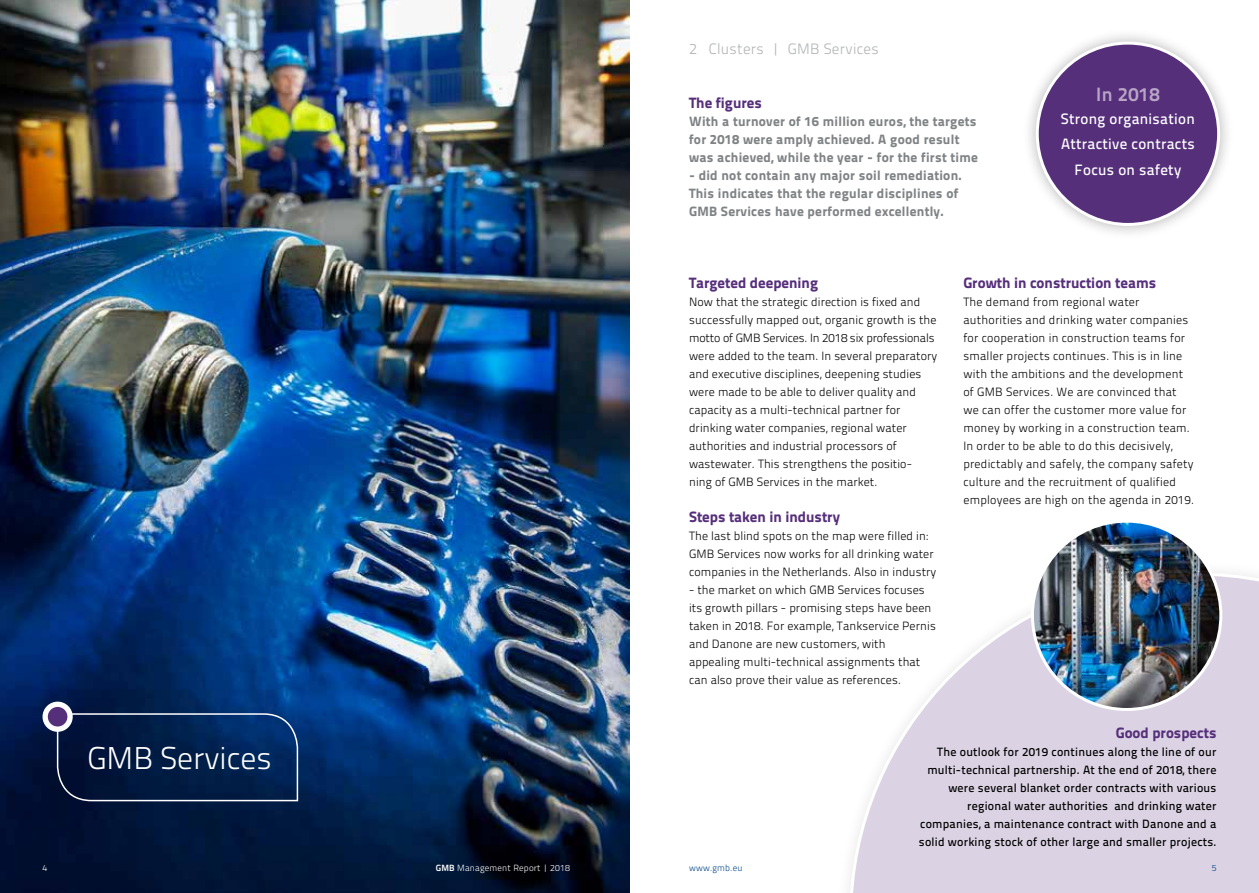
<style>
.page{position:relative;width:1259px;height:893px;background:#fff}
.page>*{position:absolute;margin:0;border:0;box-sizing:border-box;transform-origin:0 0}
.t1{font:300 31.5px "Titillium Text 22 L";color:#fff}
.t2{font:700 19.2px "Titillium Text 22 L";letter-spacing:.02em;color:#b8a5c6}
.t3{font:800 15px "Titillium Text 22 L";color:#562f7b}
.t4{font:500 15px/25.5px "Titillium Text 22 L";letter-spacing:.02em;color:#fff;text-align:center}
.t5{font:300 15px "Titillium Text 22 L";letter-spacing:.02em;color:#b1b3b4}
.t6{font:800 13.5px/18px "Titillium Text 22 L";letter-spacing:.02em;color:#808385}
.t7{font:300 12px/18px "Titillium Text 22 L";letter-spacing:.01em;color:#000}
.t8{font:500 12px/18px "Titillium Text 22 L";letter-spacing:.02em;color:#000;text-align:right}
.t9{font:300 9px "Titillium Text 22 L";letter-spacing:.02em;color:#fff}
.t10{font:300 9px "Titillium Text 22 L";letter-spacing:.02em;color:#004489}
.s1{font-weight:700}
</style>
<div class="page">
<img style="left:0;top:0;width:629px;height:893px">
<div style="left:1022px;top:28px;width:212px;height:212px;background:#000;opacity:.3"></div>
<div style="left:1037px;top:43px;width:181px;height:181px;background:#562f7b;border-radius:50%"></div>
<svg style="left:849px;top:573px;width:410px;height:320px"></svg>
<img style="left:1032px;top:521px;width:188px;height:188px;border-radius:94px">
<svg style="left:56px;top:712px;width:243px;height:90px;background:#0b2651"></svg>
<svg style="left:45px;top:704px;width:25px;height:25px"></svg>
<div style="left:43px;top:702px;width:30px;height:30px;border:5px solid #fff;border-radius:50%"></div>
<p class="t5" style="left:689px;top:38px;width:191px">2 Clusters | GMB Services</p>
<p class="t3" style="left:689px;top:91px;width:74px">The figures</p>
<p class="t6" style="left:689px;top:111px;width:290px">With a turnover of 16 million euros, the targets for 2018 were amply achieved. A good result was achieved, while the year - for the first time</p>
<p class="t6" style="left:689px;top:165px;width:274px">- did not contain any major soil remediation.<br>This indicates that the regular disciplines of<br>GMB Services have performed excellently.</p>
<h2 class="t2" style="left:1096px;top:79px;width:65px">In 2018</h2>
<p class="t4" style="left:1061px;top:105px;width:135px">Strong organisation<br>Attractive contracts<br>Focus on safety</p>
<h1 class="t1" style="left:87px;top:735px;width:186px">GMB Services</h1>
<p class="t3" style="left:689px;top:271px;width:131px">Targeted deepening</p>
<p class="t7" style="left:689px;top:292px;width:250px">Now that the strategic direction is fixed and successfully mapped out, organic growth is the motto of GMB Services. In 2018 six professionals were added to the team. In several preparatory and executive disciplines, deepening studies were made to be able to deliver quality and capacity as a multi-technical partner for drinking water companies, regional water authorities and industrial processors of wastewater. This strengthens the positio&shy;ning of GMB Services in the market.</p>
<p class="t3" style="left:689px;top:505px;width:152px">Steps taken in industry</p>
<p class="t7" style="left:689px;top:526px;width:249px">The last blind spots on the map were filled in:<br>GMB Services now works for all drinking water companies in the Netherlands. Also in industry</p>
<p class="t7" style="left:689px;top:580px;width:248px">- the market on which GMB Services focuses its growth pillars - promising steps have been taken in 2018. For example, Tankservice Pernis and Danone are new customers, with appealing multi-technical assignments that can also prove their value as references.</p>
<p class="t3" style="left:963px;top:271px;width:194px">Growth in construction teams</p>
<p class="t7" style="left:963px;top:292px;width:232px">The demand from regional water authorities and drinking water companies for cooperation in construction teams for smaller projects continues. This is in line with the ambitions and the development of GMB Services. We are convinced that we can offer the customer more value for money by working in a construction team.<br>In order to be able to do this decisively, predictably and safely, the company safety culture and the recruitment of qualified employees are high on the agenda in 2019.</p>
<p class="t3" style="left:1115px;top:721px;width:102px">Good prospects</p>
<p class="t8" style="left:919px;top:742px;width:299px">The outlook for 2019 continues along the line of our multi-technical partnership. At the end of 2018, there were several blanket order contracts with various regional water authorities and drinking water companies, a maintenance contract with Danone and a solid working stock of other large and smaller projects.</p>
<p class="t9" style="left:43px;top:861px;width:6px">4</p>
<p class="t9" style="left:436px;top:861px;width:136px"><span class="s1">GMB</span> Management Report | 2018</p>
<p class="t10" style="left:689px;top:861px;width:55px">www.gmb.eu</p>
<p class="t10" style="left:1211px;top:861px;width:6px">5</p>
</div>
